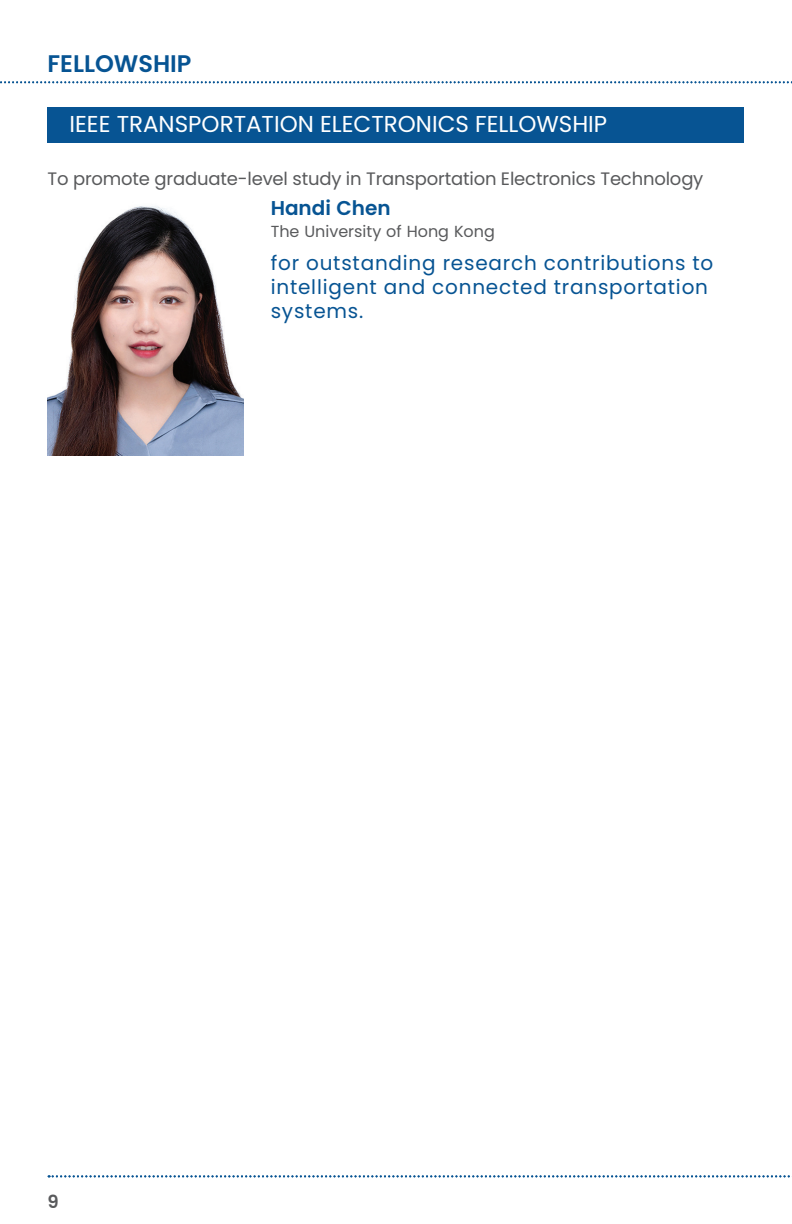
<style>
.page{position:relative;width:792px;height:1224px;background:#fff}
.page>*{position:absolute;margin:0;border:0;box-sizing:border-box;transform-origin:0 0}
.t1{font:600 24px "Poppins";color:#075493}
.t2{font:23px "Poppins";color:#fff}
.t3{font:20px/24px "Poppins";letter-spacing:.04em;color:#075493}
.t4{font:600 20px "Poppins";color:#075493}
.t5{font:18px "Poppins";letter-spacing:-.01em;color:#595a5c}
.t6{font:600 18px "Poppins";color:#595a5c}
.t7{font:16px "Poppins";color:#595a5c}
</style>
<div class="page">
<svg style="left:49px;top:1175px;width:743px;height:2px"></svg>
<svg style="left:0;top:81px;width:792px;height:2px"></svg>
<div style="left:48px;top:107px;width:696px;height:36px;background:#075493"></div>
<img style="left:48px;top:206px;width:195px;height:249px">
<p class="t1" style="left:48px;top:49px;width:146px">FELLOWSHIP</p>
<p class="t2" style="left:70px;top:110px;width:539px">IEEE TRANSPORTATION ELECTRONICS FELLOWSHIP</p>
<p class="t5" style="left:48px;top:168px;width:657px">To promote graduate-level study in Transportation Electronics Technology</p>
<p class="t4" style="left:271px;top:196px;width:121px">Handi Chen</p>
<p class="t7" style="left:271px;top:222px;width:226px">The University of Hong Kong</p>
<p class="t3" style="left:271px;top:251px;width:444px">for outstanding research contributions to intelligent and connected transportation systems.</p>
<p class="t6" style="left:48px;top:1191px;width:13px">9</p>
</div>
